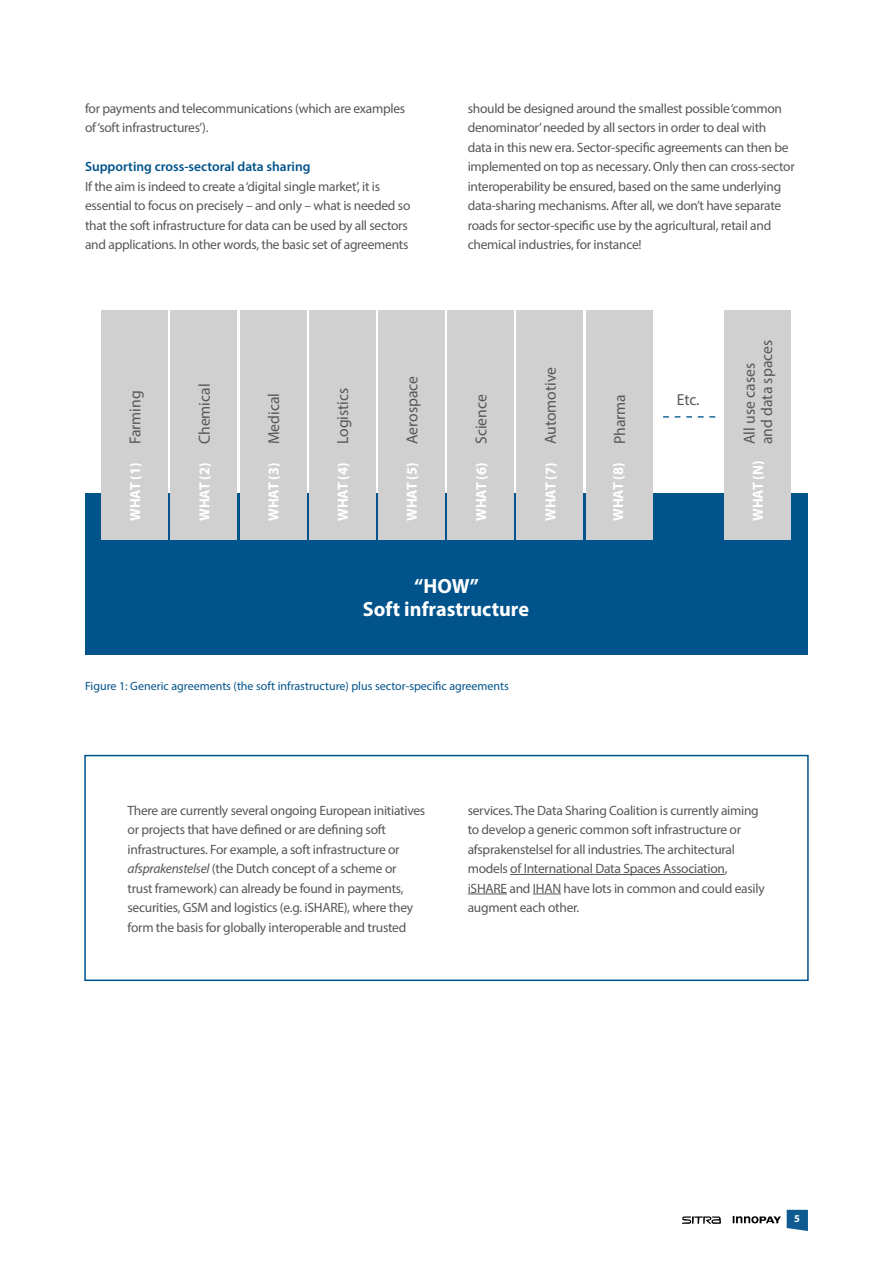
<style>
.page{position:relative;width:893px;height:1263px;background:#fff}
.page>*{position:absolute;margin:0;border:0;box-sizing:border-box;transform-origin:0 0}
.t1{font:700 20.55px "Myriad Pro";color:#fff}
.t2{font:15.9px/17.2px "Myriad Pro";color:#575756}
.t3{font:700 14.7px "Myriad Pro";color:#fff}
.leestekst_2{font:13.5px/19.5px "Myriad Pro";letter-spacing:-.02em;color:#575756}
.tussenkopjes{font:600 13.5px "Myriad Pro";color:#00538b}
.leestekst_2-2{font:12px "Myriad Pro";color:#00538b}
.t4{font:700 10.5px "Myriad Pro";color:#fff}
.s1{font-style:italic}
</style>
<div class="page">
<svg style="left:733px;top:1215px;width:48px;height:8px"></svg>
<svg style="left:787px;top:1210px;width:21px;height:21px"></svg>
<div style="left:85px;top:493px;width:723px;height:162px;background:#00538b"></div>
<div style="left:101px;top:310px;width:67px;height:230px;background:#d0d0d0"></div>
<div style="left:171px;top:310px;width:66px;height:230px;background:#d0d0d0"></div>
<div style="left:240px;top:310px;width:66px;height:230px;background:#d0d0d0"></div>
<div style="left:309px;top:310px;width:66px;height:230px;background:#d0d0d0"></div>
<div style="left:378px;top:310px;width:67px;height:230px;background:#d0d0d0"></div>
<div style="left:447px;top:310px;width:67px;height:230px;background:#d0d0d0"></div>
<div style="left:517px;top:310px;width:66px;height:230px;background:#d0d0d0"></div>
<div style="left:586px;top:310px;width:66px;height:230px;background:#d0d0d0"></div>
<div style="left:724px;top:310px;width:67px;height:230px;background:#d0d0d0"></div>
<svg style="left:663px;top:416px;width:52px;height:2px"></svg>
<div style="left:84px;top:755px;width:725px;height:226px;border:2px solid #00538b"></div>
<hr style="left:510px;top:874px;width:215px;height:1px;background:#575756">
<hr style="left:468px;top:894px;width:39px;height:1px;background:#575756">
<svg style="left:533px;top:894px;width:28px;height:1px"></svg>
<svg style="left:682px;top:1216px;width:39px;height:8px"></svg>
<p class="leestekst_2" style="left:85px;top:98px;width:322px">for payments and telecommunications (which are examples of ‘soft infrastructures’).</p>
<p class="tussenkopjes" style="left:85px;top:158px;width:227px">Supporting cross-sectoral data sharing</p>
<p class="leestekst_2" style="left:85px;top:176px;width:327px">If the aim is indeed to create a ‘digital single market’, it is essential to focus on precisely – and only – what is needed so that the soft infrastructure for data can be used by all sectors and applications. In other words, the basic set of agreements</p>
<p class="t2" style="left:126px;top:444px;width:55px;rotate:-90deg">Farming</p>
<p class="t2" style="left:196px;top:444px;width:62px;rotate:-90deg">Chemical</p>
<p class="t2" style="left:265px;top:444px;width:53px;rotate:-90deg">Medical</p>
<p class="t2" style="left:334px;top:444px;width:58px;rotate:-90deg">Logistics</p>
<p class="t2" style="left:403px;top:444px;width:70px;rotate:-90deg">Aerospace</p>
<p class="leestekst_2" style="left:468px;top:98px;width:329px">should be designed around the smallest possible ‘common denominator’ needed by all sectors in order to deal with<br>data in this new era. Sector-specific agreements can then be implemented on top as necessary. Only then can cross-sector interoperability be ensured, based on the same underlying data-sharing mechanisms. After all, we don’t have separate roads for sector-specific use by the agricultural, retail and chemical industries, for instance!</p>
<p class="t2" style="left:472px;top:444px;width:51px;rotate:-90deg">Science</p>
<p class="t2" style="left:542px;top:444px;width:79px;rotate:-90deg">Automotive</p>
<p class="t2" style="left:611px;top:444px;width:52px;rotate:-90deg">Pharma</p>
<p class="t2" style="left:677px;top:391px;width:24px">Etc.</p>
<p class="t2" style="left:741px;top:444px;width:106px;rotate:-90deg">All use cases and data spaces</p>
<p class="t3" style="left:126px;top:521px;width:60px;rotate:-90deg">WHAT (1)</p>
<p class="t3" style="left:195px;top:521px;width:60px;rotate:-90deg">WHAT (2)</p>
<p class="t3" style="left:264px;top:521px;width:60px;rotate:-90deg">WHAT (3)</p>
<p class="t3" style="left:333px;top:521px;width:60px;rotate:-90deg">WHAT (4)</p>
<p class="t3" style="left:402px;top:521px;width:60px;rotate:-90deg">WHAT (5)</p>
<p class="t3" style="left:472px;top:521px;width:60px;rotate:-90deg">WHAT (6)</p>
<p class="t3" style="left:541px;top:521px;width:60px;rotate:-90deg">WHAT (7)</p>
<p class="t3" style="left:608px;top:521px;width:60px;rotate:-90deg">WHAT (8)</p>
<p class="t3" style="left:748px;top:521px;width:62px;rotate:-90deg">WHAT (N)</p>
<p class="t1" style="left:414px;top:573px;width:66px">“HOW”</p>
<p class="t1" style="left:363px;top:595px;width:168px">Soft infrastructure</p>
<p class="leestekst_2-2" style="left:85px;top:678px;width:425px">Figure 1: Generic agreements (the soft infrastructure) plus sector-specific agreements</p>
<p class="leestekst_2" style="left:128px;top:800px;width:299px">There are currently several ongoing European initiatives or projects that have defined or are defining soft infrastructures. For example, a soft infrastructure or <span class="s1">afsprakenstelsel</span> (the Dutch concept of a scheme or<br>trust framework) can already be found in payments, securities, GSM and logistics (e.g. iSHARE), where they form the basis for globally interoperable and trusted</p>
<p class="leestekst_2" style="left:468px;top:800px;width:298px">services. The Data Sharing Coalition is currently aiming to develop a generic common soft infrastructure or afsprakenstelsel for all industries. The architectural models of International Data Spaces Association, iSHARE and IHAN have lots in common and could easily augment each other.</p>
<p class="t4" style="left:794px;top:1212px;width:7px">5</p>
</div>
